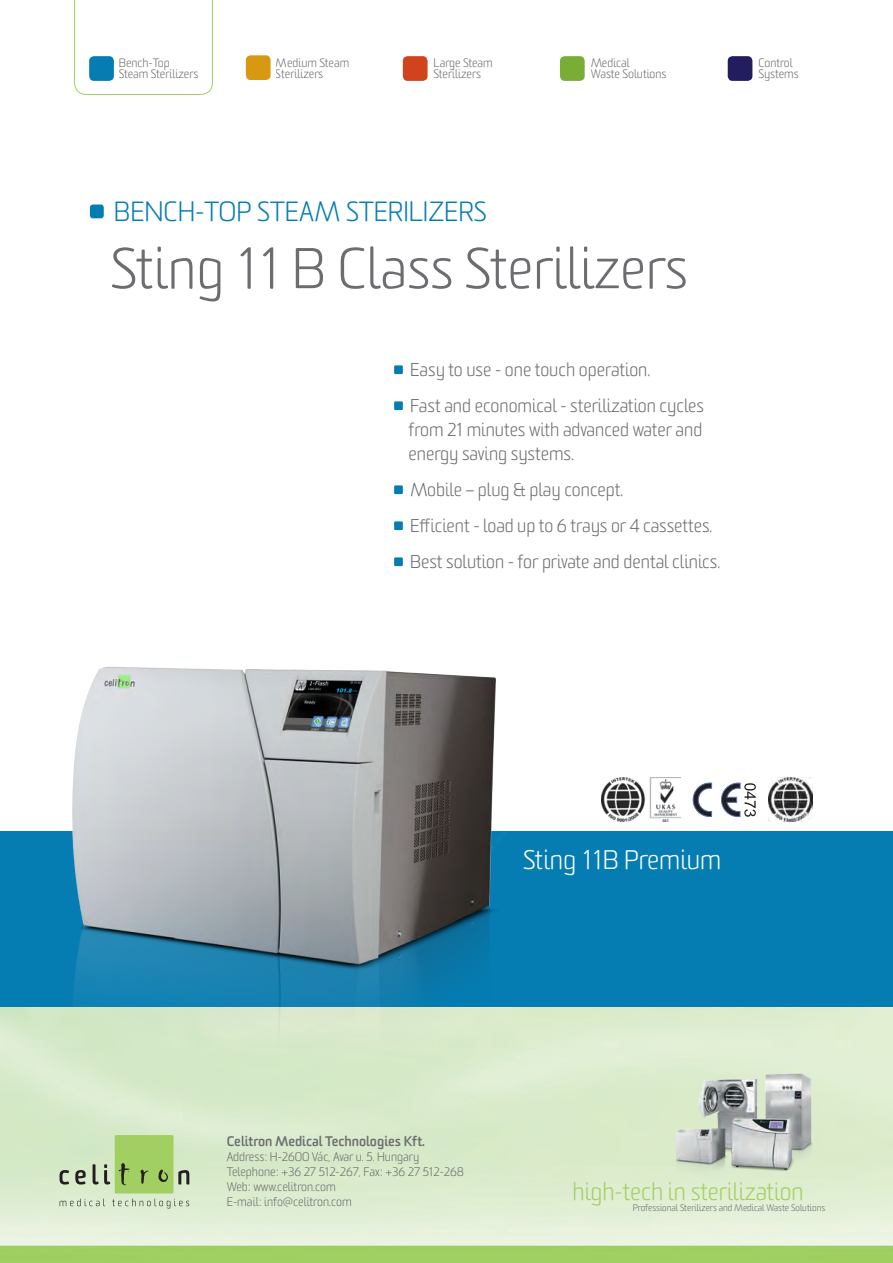
<style>
.page{position:relative;width:893px;height:1263px;background:#fff}
.page>*{position:absolute;margin:0;border:0;box-sizing:border-box;transform-origin:0 0}
.t1{font:300 55.8px "Sommet Rounded";color:#6c6d70}
.t2{font:300 27px "Sommet Rounded";color:#057db3}
.t3{font:300 26.1px "Sommet Rounded";color:#fff}
.t4{font:300 23.7px "Sommet Rounded";color:#a2cf62}
.t5{font:300 18px/36px "Sommet Rounded";color:#6c6d70}
.t6{font:700 13.5px "Sommet Rounded";color:#6c6d70}
.t7{font:300 12px "Sommet Rounded";color:#6c6d70}
.t8{font:300 11.85px/10.9px "Sommet Rounded";color:#6c6d70}
.t9{font:300 9.15px "Sommet Rounded";color:#6c6d70}
</style>
<div class="page">
<img style="left:0;top:1006px;width:893px;height:257px">
<div style="left:0;top:831px;width:893px;height:175px;background:#057db3"></div>
<svg style="left:74px;top:0;width:139px;height:95px"></svg>
<div style="left:90px;top:204px;width:14px;height:14px;background:#057db3;border-radius:3px"></div>
<div style="left:394px;top:365px;width:9px;height:9px;background:#057db3"></div>
<div style="left:394px;top:401px;width:9px;height:9px;background:#057db3"></div>
<div style="left:394px;top:485px;width:9px;height:9px;background:#057db3"></div>
<div style="left:394px;top:521px;width:9px;height:9px;background:#057db3"></div>
<div style="left:394px;top:557px;width:9px;height:9px;background:#057db3"></div>
<div style="left:115px;top:1135px;width:58px;height:58px;background:#a2cf62"></div>
<svg style="left:119px;top:1163px;width:11px;height:22px"></svg>
<svg style="left:141px;top:1170px;width:7px;height:14px"></svg>
<svg style="left:158px;top:1169px;width:10px;height:13px"></svg>
<svg style="left:60px;top:1170px;width:9px;height:14px"></svg>
<svg style="left:75px;top:1170px;width:11px;height:14px"></svg>
<svg style="left:93px;top:1164px;width:17px;height:20px"></svg>
<svg style="left:178px;top:1170px;width:11px;height:14px"></svg>
<svg style="left:60px;top:1199px;width:45px;height:7px"></svg>
<svg style="left:112px;top:1198px;width:77px;height:10px"></svg>
<img style="left:649px;top:1058px;width:187px;height:123px">
<img style="left:49px;top:666px;width:463px;height:447px">
<div style="left:89px;top:56px;width:25px;height:25px;background:#057db3;border-radius:5px"></div>
<div style="left:246px;top:55px;width:25px;height:25px;background:#d99811;border-radius:5px"></div>
<div style="left:403px;top:56px;width:25px;height:25px;background:#d0431c;border-radius:5px"></div>
<div style="left:560px;top:56px;width:25px;height:25px;background:#79ad36;border-radius:5px"></div>
<div style="left:728px;top:56px;width:24px;height:25px;background:#221d5f;border-radius:5px"></div>
<img style="left:601px;top:778px;width:79px;height:44px">
<svg style="left:693px;top:783px;width:19px;height:34px"></svg>
<img style="left:769px;top:778px;width:43px;height:44px">
<svg style="left:721px;top:783px;width:35px;height:34px"></svg>
<p class="t8" style="left:119px;top:58px;width:81px">Bench-Top<br>Steam Sterilizers</p>
<p class="t8" style="left:276px;top:58px;width:75px">Medium Steam<br>Sterilizers</p>
<p class="t8" style="left:434px;top:58px;width:61px">Large Steam<br>Sterilizers</p>
<p class="t8" style="left:591px;top:58px;width:77px">Medical<br>Waste Solutions</p>
<p class="t8" style="left:758px;top:58px;width:42px">Control<br>Systems</p>
<p class="t2" style="left:114px;top:195px;width:375px">BENCH-TOP STEAM STERILIZERS</p>
<p class="t1" style="left:110px;top:233px;width:579px">Sting 11 B Class Sterilizers</p>
<p class="t5" style="left:410px;top:352px;width:295px">Easy to use - one touch operation.<br>Fast and economical - sterilization cycles</p>
<p class="t5" style="left:408px;top:418px;width:295px;line-height:24px">from 21 minutes with advanced water and energy saving systems.</p>
<p class="t5" style="left:410px;top:472px;width:312px">Mobile – plug &amp; play concept.<br>Efficient - load up to 6 trays or 4 cassettes.<br>Best solution - for private and dental clinics.</p>
<p class="t3" style="left:523px;top:843px;width:200px">Sting 11B Premium</p>
<p class="t6" style="left:227px;top:1132px;width:200px">Celitron Medical Technologies Kft.</p>
<p class="t7" style="left:227px;top:1149px;width:194px">Address: H-2600 Vác, Avar u. 5. Hungary</p>
<p class="t7" style="left:227px;top:1164px;width:239px">Telephone: +36 27 512-267, Fax: +36 27 512-268</p>
<p class="t7" style="left:227px;top:1179px;width:111px">Web: www.celitron.com</p>
<p class="t7" style="left:227px;top:1194px;width:126px">E-mail: info@celitron.com</p>
<p class="t4" style="left:573px;top:1176px;width:232px">high-tech in sterilization</p>
<p class="t9" style="left:633px;top:1201px;width:194px">Professional Sterilizers and Medical Waste Solutions</p>
</div>
